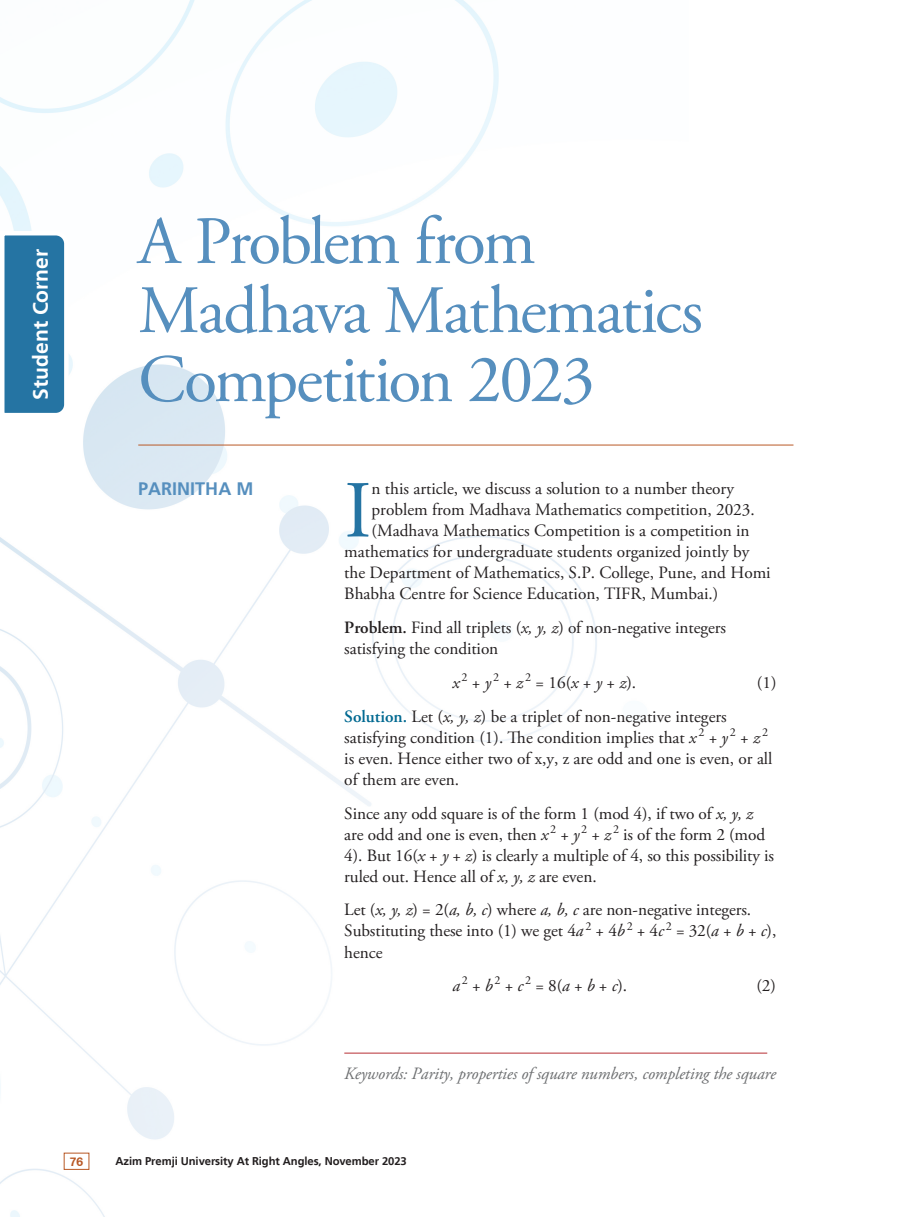
<style>
.page{position:relative;width:919px;height:1217px;background:#fff}
.page>*{position:absolute;margin:0;border:0;box-sizing:border-box;transform-origin:0 0}
.Bodytext{font:80.55px "Adobe Garamond Pro";color:#2574a3}
.Bodytext-2{font:67.5px/69px "Adobe Garamond Pro";letter-spacing:-.035em;color:#568fbe}
.t1{font:700 21px "Frutiger LT";color:#fff}
.t2{font:700 18px "Frutiger LT";color:#568fbe}
.Bodytext-3{font:17.25px/21px "Adobe Garamond Pro";color:#231f20}
.t3{font:italic 17.25px "Adobe Garamond Pro";letter-spacing:-.01em;color:#6d6f71}
.t4{font:700 12px "Helvetica Neue CE";color:#b95926}
.t5{font:700 11.25px "Frutiger LT";letter-spacing:-.01em;color:#231f20}
.s1{font-weight:600}
.s2{font-style:italic}
.s3{font-weight:600;color:#006991}
</style>
<div class="page">
<img style="left:0;top:0;width:688px;height:1216px">
<hr style="left:138px;top:444px;width:655px;height:1px;background:#b95926">
<svg style="left:0;top:229px;width:71px;height:190px"></svg>
<hr style="left:344px;top:1052px;width:423px;height:1px;background:#b72f34">
<p class="t1" style="left:28px;top:399px;width:152px;rotate:-90deg">Student Corner</p>
<p class="Bodytext-2" style="left:138px;top:209px;width:566px">A Problem from<br>Madhava Mathematics<br>Competition 2023</p>
<p class="t2" style="left:138px;top:478px;width:117px">PARINITHA M</p>
<p class="Bodytext" style="left:344px;top:462px;width:29px">I</p>
<p class="Bodytext-3" style="left:371px;top:479px;width:364px">n this article, we discuss a solution to a number theory</p>
<p class="Bodytext-3" style="left:371px;top:500px;width:385px">problem from Madhava Mathematics competition, 2023.</p>
<p class="Bodytext-3" style="left:371px;top:521px;width:379px">(Madhava Mathematics Competition is a competition in</p>
<p class="Bodytext-3" style="left:344px;top:542px;width:406px">mathematics for undergraduate students organized jointly by</p>
<p class="Bodytext-3" style="left:344px;top:563px;width:428px">the Department of Mathematics, S.P. College, Pune, and Homi</p>
<p class="Bodytext-3" style="left:344px;top:584px;width:375px">Bhabha Centre for Science Education, TIFR, Mumbai.)</p>
<p class="Bodytext-3" style="left:344px;top:617px;width:383px"><span class="s1">Problem.</span> Find all triplets (<span class="s2">x, y, z</span>) of non-negative integers satisfying the condition</p>
<p class="Bodytext-3" style="left:452px;top:672px;width:185px"><span class="s2">x</span> <sup>2</sup> + <span class="s2">y</span> <sup>2</sup> + <span class="s2">z</span> <sup>2</sup> = 16(<span class="s2">x</span> + <span class="s2">y</span> + <span class="s2">z</span>).</p>
<p class="Bodytext-3" style="left:756px;top:672px;width:21px">(1)</p>
<p class="Bodytext-3" style="left:344px;top:706px;width:429px"><span class="s3">Solution.</span> Let (<span class="s2">x, y, z</span>) be a triplet of non-negative integers satisfying condition (1). The condition implies that <span class="s2">x</span> <sup>2</sup> + <span class="s2">y</span> <sup>2</sup> + <span class="s2">z</span> <sup>2 </sup>is even. Hence either two of x,y, z are odd and one is even, or all of them are even.</p>
<p class="Bodytext-3" style="left:344px;top:803px;width:431px">Since any odd square is of the form 1 (mod 4), if two of <span class="s2">x, y, z </span>are odd and one is even, then <span class="s2">x</span> <sup>2</sup> + <span class="s2">y</span> <sup>2</sup> + <span class="s2">z</span> <sup>2</sup> is of the form 2 (mod 4). But 16(<span class="s2">x</span> + <span class="s2">y</span> + <span class="s2">z</span>) is clearly a multiple of 4, so this possibility is ruled out. Hence all of <span class="s2">x, y, z</span> are even.</p>
<p class="Bodytext-3" style="left:344px;top:899px;width:433px">Let (<span class="s2">x, y, z</span>) = 2(<span class="s2">a, b, c</span>) where <span class="s2">a, b, c</span> are non-negative integers.<br>Substituting these into (1) we get 4<span class="s2">a</span> <sup>2</sup> + 4<span class="s2">b</span> <sup>2</sup> + 4<span class="s2">c</span> <sup>2</sup> = 32(<span class="s2">a</span> + <span class="s2">b</span> + <span class="s2">c</span>), hence</p>
<p class="Bodytext-3" style="left:452px;top:975px;width:176px"><span class="s2">a</span> <sup>2</sup> + <span class="s2">b</span> <sup>2</sup> + <span class="s2">c</span> <sup>2</sup> = 8(<span class="s2">a</span> + <span class="s2">b</span> + <span class="s2">c</span>).</p>
<p class="Bodytext-3" style="left:756px;top:975px;width:21px">(2)</p>
<p class="t3" style="left:344px;top:1062px;width:433px">Keywords: Parity, properties of square numbers, completing the square</p>
<p class="t4" style="left:70px;top:1153px;width:15px">76</p>
<p class="t5" style="left:116px;top:1154px;width:293px">Azim Premji University At Right Angles, November 2023</p>
</div>
